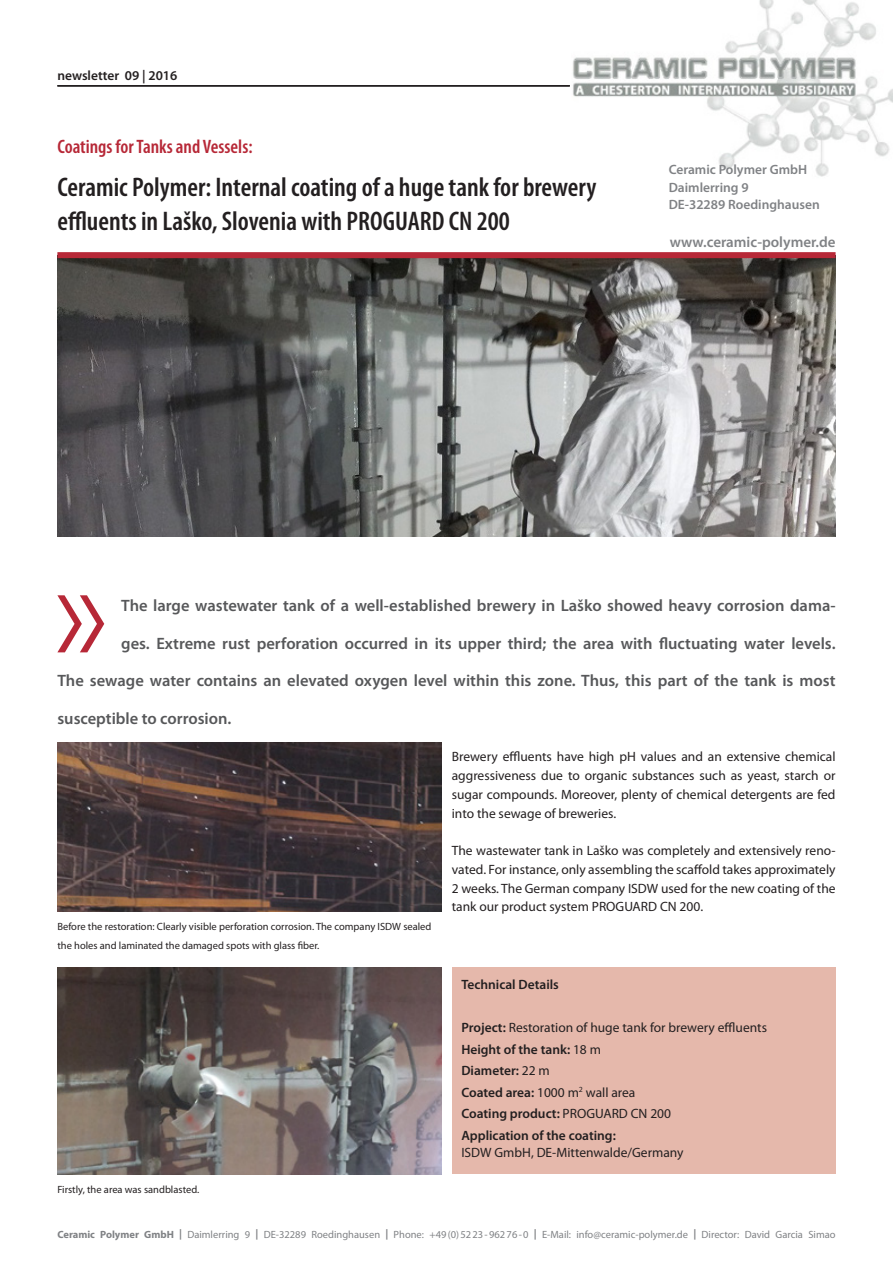
<style>
.page{position:relative;width:893px;height:1263px;background:#fff}
.page>*{position:absolute;margin:0;border:0;box-sizing:border-box;transform-origin:0 0}
.t1{font:600 condensed 27px/34.5px "Myriad Pro";color:#231f20}
.t2{font:600 condensed 19.5px "Myriad Pro";color:#b72837}
.t3{font:600 16.5px "Myriad Pro";color:#57585a}
.t4{font:600 15px "Myriad Pro";color:#808285}
.t5{font:13.5px/18.8px "Myriad Pro";color:#231f20;text-align:justify}
.t6{font:600 13.5px/21.5px "Myriad Pro";color:#231f20}
.t7{font:600 13.5px/17.2px "Myriad Pro";color:#808285}
.t8{font:10.5px/18.8px "Myriad Pro";color:#231f20}
.t9{font:10.5px "Myriad Pro";color:#808285}
.s1{font-weight:400}
.s2{font-weight:700}
</style>
<div class="page">
<img style="left:573px;top:0;width:320px;height:177px">
<img style="left:57px;top:258px;width:779px;height:278px">
<img style="left:57px;top:968px;width:384px;height:206px">
<div style="left:452px;top:968px;width:384px;height:206px;background:#e5b8ab"></div>
<div style="left:57px;top:252px;width:779px;height:6px;background:#b72837"></div>
<svg style="left:57px;top:595px;width:47px;height:57px"></svg>
<img style="left:57px;top:743px;width:384px;height:168px">
<hr style="left:57px;top:85px;width:513px;height:2px;background:#231f20">
<p class="t6" style="left:57px;top:64px;width:121px">newsletter 09 | 2016</p>
<h2 class="t2" style="left:57px;top:134px;width:197px">Coatings for Tanks and Vessels:</h2>
<h1 class="t1" style="left:57px;top:169px;width:540px">Ceramic Polymer: Internal coating of a huge tank for brewery effluents in Laško, Slovenia with PROGUARD CN 200</h1>
<p class="t7" style="left:669px;top:161px;width:153px">Ceramic Polymer GmbH<br>Daimlerring 9<br>DE-32289 Roedinghausen</p>
<p class="t4" style="left:670px;top:233px;width:167px">www.ceramic-polymer.de</p>
<p class="t3" style="left:121px;top:595px;width:716px">The large wastewater tank of a well-established brewery in Laško showed heavy corrosion dama-</p>
<p class="t3" style="left:121px;top:633px;width:716px">ges. Extreme rust perforation occurred in its upper third; the area with fluctuating water levels.</p>
<p class="t3" style="left:57px;top:670px;width:780px">The sewage water contains an elevated oxygen level within this zone. Thus, this part of the tank is most</p>
<p class="t3" style="left:57px;top:708px;width:176px">susceptible to corrosion.</p>
<p class="t5" style="left:452px;top:747px;width:385px">Brewery effluents have high pH values and an extensive chemical aggressiveness due to organic substances such as yeast, starch or sugar compounds. Moreover, plenty of chemical detergents are fed into the sewage of breweries.</p>
<p class="t5" style="left:452px;top:841px;width:385px">The wastewater tank in Laško was completely and extensively reno&shy;vated. For instance, only assembling the scaffold takes approximately 2 weeks. The German company ISDW used for the new coating of the tank our product system PROGUARD CN 200.</p>
<p class="t8" style="left:57px;top:917px;width:376px">Before the restoration: Clearly visible perforation corrosion. The company ISDW sealed the holes and laminated the damaged spots with glass fiber.</p>
<p class="t8" style="left:57px;top:1180px;width:143px">Firstly, the area was sandblasted.</p>
<p class="t6" style="left:461px;top:974px;width:99px">Technical Details</p>
<p class="t6" style="left:461px;top:1017px;width:307px">Project: <span class="s1">Restoration of huge tank for brewery effluents<br></span>Height of the tank: <span class="s1">18 m<br></span>Diameter: <span class="s1">22 m<br></span>Coated area: <span class="s1">1000 m</span><sup>2</sup> <span class="s1">wall area<br></span>Coating product: <span class="s1">PROGUARD CN 200<br></span>Application of the coating:</p>
<p class="t5" style="left:461px;top:1143px;width:224px">ISDW GmbH, DE-Mittenwalde/Germany</p>
<p class="t9" style="left:57px;top:1228px;width:780px"><span class="s2">Ceramic Polymer GmbH |</span> Daimlerring 9 <span class="s2">|</span> DE-32289 Roedinghausen <span class="s2">|</span> Phone: +49(0)5223-96276-0 <span class="s2">|</span> E-Mail: info@ceramic-polymer.de <span class="s2">|</span> Director: David Garcia Simao</p>
</div>
